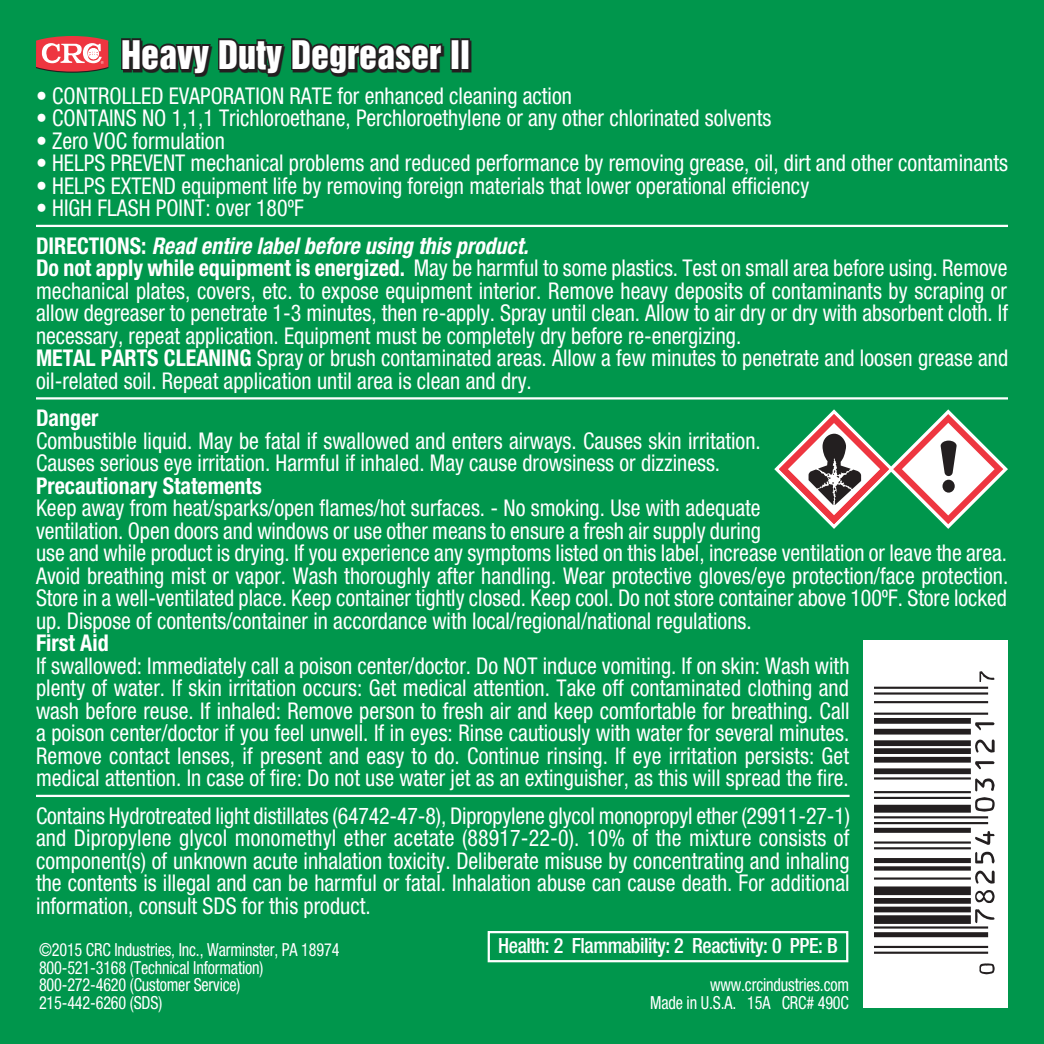
<style>
.page{position:relative;width:1044px;height:1044px;background:#00964c}
.page>*{position:absolute;margin:0;border:0;box-sizing:border-box;transform-origin:0 0}
.t1{font:36px "Helvetica Inserat";color:#fff}
.t2{font:condensed 23.1px/22.5px "Helvetica Neue";color:#fff;scale:.95 1}
.t3{font:italic 700 condensed 23.1px/37.5px "Helvetica Neue";color:#fff;scale:.95 1}
.t4{font:700 condensed 23.1px "Helvetica Neue";color:#fff;scale:.95 1}
.t5{font:500 condensed 21px "Helvetica Neue";letter-spacing:-.02em;color:#fff;scale:.95 1}
.t6{font:condensed 18px/17.4px "Helvetica Neue";letter-spacing:-.01em;color:#fff;scale:.9 1}
.s1{font-weight:400;font-style:normal}
.s2{font-style:normal}
.s3{font-weight:700}
</style>
<div class="page">
<hr style="left:36px;top:225px;width:972px;height:2px;background:#fff">
<hr style="left:36px;top:397px;width:972px;height:3px;background:#fff">
<hr style="left:36px;top:795px;width:814px;height:2px;background:#fff">
<svg style="left:774px;top:409px;width:234px;height:120px"></svg>
<div style="left:863px;top:641px;width:144px;height:367px;background:#fff"></div>
<hr style="left:875px;top:952px;width:113px;height:2px;background:#231f20">
<hr style="left:875px;top:946px;width:113px;height:2px;background:#231f20">
<div style="left:875px;top:932px;width:113px;height:5px;background:#231f20"></div>
<hr style="left:875px;top:926px;width:113px;height:3px;background:#231f20">
<div style="left:875px;top:915px;width:96px;height:9px;background:#231f20"></div>
<div style="left:875px;top:907px;width:96px;height:5px;background:#231f20"></div>
<div style="left:875px;top:898px;width:96px;height:6px;background:#231f20"></div>
<div style="left:875px;top:886px;width:96px;height:9px;background:#231f20"></div>
<hr style="left:875px;top:877px;width:96px;height:3px;background:#231f20">
<div style="left:875px;top:866px;width:96px;height:5px;background:#231f20"></div>
<div style="left:875px;top:858px;width:96px;height:5px;background:#231f20"></div>
<hr style="left:875px;top:847px;width:96px;height:2px;background:#231f20">
<hr style="left:875px;top:841px;width:96px;height:3px;background:#231f20">
<div style="left:875px;top:828px;width:96px;height:5px;background:#231f20"></div>
<hr style="left:875px;top:822px;width:113px;height:2px;background:#231f20">
<hr style="left:875px;top:816px;width:113px;height:2px;background:#231f20">
<div style="left:875px;top:805px;width:96px;height:8px;background:#231f20"></div>
<hr style="left:875px;top:797px;width:96px;height:2px;background:#231f20">
<hr style="left:875px;top:791px;width:96px;height:2px;background:#231f20">
<hr style="left:875px;top:777px;width:96px;height:3px;background:#231f20">
<div style="left:875px;top:768px;width:96px;height:6px;background:#231f20"></div>
<div style="left:875px;top:757px;width:96px;height:6px;background:#231f20"></div>
<div style="left:875px;top:748px;width:96px;height:6px;background:#231f20"></div>
<div style="left:875px;top:740px;width:96px;height:6px;background:#231f20"></div>
<div style="left:875px;top:729px;width:96px;height:6px;background:#231f20"></div>
<div style="left:875px;top:718px;width:96px;height:6px;background:#231f20"></div>
<hr style="left:875px;top:713px;width:113px;height:2px;background:#231f20">
<hr style="left:875px;top:701px;width:113px;height:2px;background:#231f20">
<hr style="left:875px;top:692px;width:113px;height:3px;background:#231f20">
<hr style="left:875px;top:687px;width:113px;height:2px;background:#231f20">
<svg style="left:979px;top:963px;width:16px;height:11px"></svg>
<svg style="left:975px;top:909px;width:20px;height:14px"></svg>
<svg style="left:975px;top:890px;width:20px;height:13px"></svg>
<svg style="left:975px;top:870px;width:20px;height:14px"></svg>
<svg style="left:975px;top:851px;width:20px;height:12px"></svg>
<svg style="left:975px;top:831px;width:20px;height:14px"></svg>
<svg style="left:975px;top:797px;width:20px;height:15px"></svg>
<svg style="left:975px;top:778px;width:20px;height:13px"></svg>
<svg style="left:975px;top:761px;width:20px;height:8px"></svg>
<svg style="left:975px;top:739px;width:20px;height:14px"></svg>
<svg style="left:975px;top:722px;width:20px;height:8px"></svg>
<svg style="left:979px;top:671px;width:16px;height:11px"></svg>
<div style="left:488px;top:931px;width:360px;height:31px;border:2px solid #fff"></div>
<svg style="left:444px;top:40px;width:28px;height:33px"></svg>
<svg style="left:121px;top:38px;width:323px;height:39px"></svg>
<div style="left:450px;top:38px;width:10px;height:32px;border:3px solid #231f20"></div>
<div style="left:460px;top:38px;width:10px;height:32px;border:3px solid #231f20"></div>
<svg style="left:36px;top:36px;width:72px;height:37px;background:#d76c6c"></svg>
<h1 class="t1" style="left:121px;top:33px;width:350px">Heavy Duty Degreaser II</h1>
<p class="t2" style="left:36px;top:84px;width:566px">• CONTROLLED EVAPORATION RATE for enhanced cleaning action</p>
<p class="t2" style="left:36px;top:107px;width:776px">• CONTAINS NO 1,1,1 Trichloroethane, Perchloroethylene or any other chlorinated solvents</p>
<p class="t2" style="left:36px;top:129px;width:200px">• Zero VOC formulation</p>
<p class="t2" style="left:36px;top:152px;width:1025px">• HELPS PREVENT mechanical problems and reduced performance by removing grease, oil, dirt and other contaminants</p>
<p class="t2" style="left:36px;top:174px;width:815px">• HELPS EXTEND equipment life by removing foreign materials that lower operational efficiency</p>
<p class="t3" style="left:36px;top:189px;width:520px"><span class="s1">• HIGH FLASH POINT: over 180ºF<br></span><span class="s2">DIRECTIONS:</span> Read entire label before using this product.</p>
<p class="t2" style="left:36px;top:257px;width:1025px"><span class="s3">Do not apply while equipment is energized.</span> May be harmful to some plastics. Test on small area before using. Remove mechanical plates, covers, etc. to expose equipment interior. Remove heavy deposits of contaminants by scraping or allow degreaser to penetrate 1-3 minutes, then re-apply. Spray until clean. Allow to air dry or dry with absorbent cloth. If necessary, repeat application. Equipment must be completely dry before re-energizing.<br><span class="s3">METAL PARTS CLEANING</span> Spray or brush contaminated areas. Allow a few minutes to penetrate and loosen grease and oil-related soil. Repeat application until area is clean and dry.</p>
<p class="t4" style="left:36px;top:404px;width:67px">Danger</p>
<p class="t2" style="left:36px;top:429px;width:764px">Combustible liquid. May be fatal if swallowed and enters airways. Causes skin irritation.<br>Causes serious eye irritation. Harmful if inhaled. May cause drowsiness or dizziness.</p>
<p class="t4" style="left:36px;top:471px;width:239px">Precautionary Statements</p>
<p class="t2" style="left:36px;top:497px;width:1025px">Keep away from heat/sparks/open flames/hot surfaces. - No smoking. Use with adequate<br>ventilation. Open doors and windows or use other means to ensure a fresh air supply during<br>use and while product is drying. If you experience any symptoms listed on this label, increase ventilation or leave the area.<br>Avoid breathing mist or vapor. Wash thoroughly after handling. Wear protective gloves/eye protection/face protection.<br>Store in a well-ventilated place. Keep container tightly closed. Keep cool. Do not store container above 100ºF. Store locked up. Dispose of contents/container in accordance with local/regional/national regulations.</p>
<p class="t4" style="left:36px;top:629px;width:78px">First Aid</p>
<p class="t2" style="left:36px;top:654px;width:858px;text-align:justify">If swallowed: Immediately call a poison center/doctor. Do NOT induce vomiting. If on skin: Wash with plenty of water. If skin irritation occurs: Get medical attention. Take off contaminated clothing and wash before reuse. If inhaled: Remove person to fresh air and keep comfortable for breathing. Call a poison center/doctor if you feel unwell. If in eyes: Rinse cautiously with water for several minutes.<br>Remove contact lenses, if present and easy to do. Continue rinsing. If eye irritation persists: Get medical attention. In case of fire: Do not use water jet as an extinguisher, as this will spread the fire.</p>
<p class="t2" style="left:36px;top:804px;width:858px;text-align:justify">Contains Hydrotreated light distillates (64742-47-8), Dipropylene glycol monopropyl ether (29911-27-1) and Dipropylene glycol monomethyl ether acetate (88917-22-0). 10% of the mixture consists of component(s) of unknown acute inhalation toxicity. Deliberate misuse by concentrating and inhaling the contents is illegal and can be harmful or fatal. Inhalation abuse can cause death. For additional information, consult SDS for this product.</p>
<p class="t6" style="left:39px;top:941px;width:335px">©2015 CRC Industries, Inc., Warminster, PA 18974<br>800-521-3168 (Technical Information)<br>800-272-4620 (Customer Service)</p>
<p class="t5" style="left:498px;top:933px;width:359px">Health: 2 Flammability: 2 Reactivity: 0 PPE: B</p>
<p class="t6" style="left:710px;top:976px;width:156px">www.crcindustries.com</p>
<p class="t6" style="left:39px;top:994px;width:139px">215-442-6260 (SDS)</p>
<p class="t6" style="left:650px;top:994px;width:222px">Made in U.S.A. 15A CRC# 490C</p>
</div>
